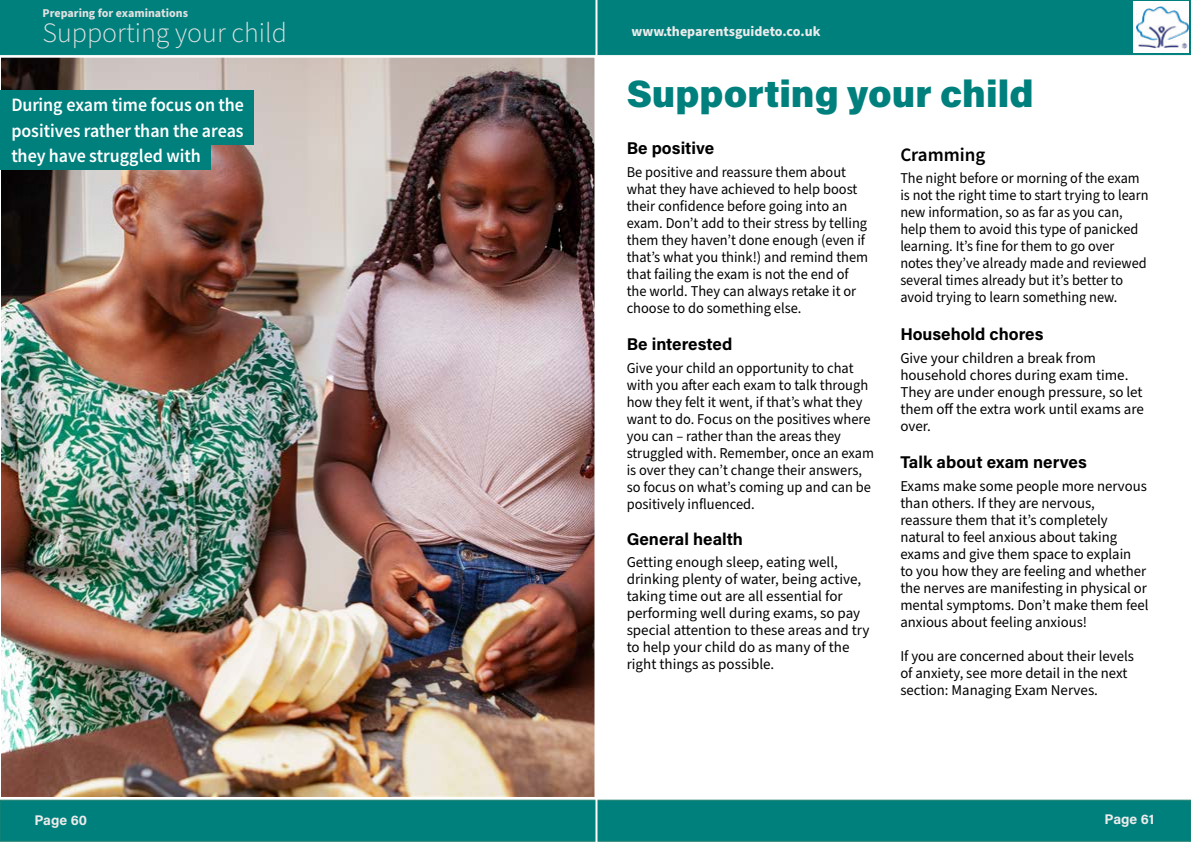
<style>
.page{position:relative;width:1191px;height:842px;background:#fff}
.page>*{position:absolute;margin:0;border:0;box-sizing:border-box;transform-origin:0 0}
.t1{font:900 38px "Acumin Pro";color:#00807d}
.t2{font:300 28px "Source Sans Pro";color:#e1e1e1}
.t3{font:600 19px "Source Sans Pro";color:#000}
.t4{font:18.9px/25.9px "Source Sans Variable";color:#fff;scale:.95 1}
.t5{font:700 17px "Acumin Pro";color:#000}
.t6{font:15px/17px "Source Sans Pro";color:#000}
.t7{font:15px/17px "Source Sans Pro";color:#000;scale:.96 1}
.t8{font:15px/17px "Source Sans Pro";color:#000;scale:.95 1}
.t9{font:700 14px "Source Sans Pro";color:#ecebeb}
.t10{font:700 14px "Acumin Pro";color:#ecebeb}
.t11{font:700 12px "Source Sans Pro";color:#e1e1e1}
</style>
<div class="page">
<div style="left:0;top:0;width:1191px;height:55px;background:#00807d"></div>
<div style="left:0;top:800px;width:1191px;height:42px;background:#00807d;border:1px solid #21826f"></div>
<hr style="left:595px;top:0;width:2px;height:842px;background:#fff">
<div style="left:1134px;top:1px;width:55px;height:52px;background:#fff"></div>
<img style="left:1136px;top:6px;width:53px;height:43px">
<img style="left:2px;top:59px;width:591px;height:738px">
<div style="left:0;top:91px;width:253px;height:27px;background:#00807d"></div>
<div style="left:0;top:118px;width:253px;height:27px;background:#00807d"></div>
<div style="left:0;top:145px;width:211px;height:25px;background:#00807d"></div>
<p class="t11" style="left:43px;top:4px;width:147px">Preparing for examinations</p>
<h2 class="t2" style="left:43px;top:14px;width:246px">Supporting your child</h2>
<p class="t4" style="left:11px;top:92px;width:246px">During exam time focus on the</p>
<p class="t4" style="left:11px;top:117px;width:246px">positives ratherthan the areas they have struggled with</p>
<p class="t9" style="left:631px;top:22px;width:190px">www.theparentsguideto.co.uk</p>
<h1 class="t1" style="left:626px;top:67px;width:408px">Supporting your child</h1>
<p class="t5" style="left:626px;top:136px;width:89px">Be positive</p>
<p class="t7" style="left:626px;top:164px;width:253px">Be positive and reassure them about what they have achieved to help boost their confidence before going into an exam. Don’t add to their stress by telling them they haven’t done enough (even if that’s what you think!) and remind them that failing the exam is not the end of the world. They can always retake it or choose to do something else.</p>
<p class="t5" style="left:626px;top:332px;width:107px">Be interested</p>
<p class="t7" style="left:626px;top:360px;width:259px">Give your child an opportunity to chat with you after each exam to talk through how they felt it went, if that’s what they want to do. Focus on the positives where you can – rather than the areas they struggled with. Remember, once an exam is over they can’t change their answers, so focus on what’s coming up and can be positively influenced.</p>
<p class="t5" style="left:626px;top:527px;width:118px">General health</p>
<p class="t6" style="left:626px;top:554px;width:244px">Getting enough sleep, eating well, drinking plenty of water, being active, taking time out are all essential for performing well during exams, so pay special attention to these areas and try to help your child do as many of the right things as possible.</p>
<p class="t3" style="left:900px;top:142px;width:87px">Cramming</p>
<p class="t8" style="left:900px;top:170px;width:263px">The night before or morning of the exam is not the right time to start trying to learn new information, so as far as you can, help them to avoid this type of panicked learning. It’s fine for them to go over notes they’ve already made and reviewed several times already but it’s better to avoid trying to learn something new.</p>
<p class="t5" style="left:900px;top:322px;width:145px">Household chores</p>
<p class="t6" style="left:900px;top:350px;width:245px">Give your children a break from household chores during exam time.<br>They are under enough pressure, so let them off the extra work until exams are over.</p>
<p class="t5" style="left:900px;top:450px;width:188px">Talk about exam nerves</p>
<p class="t6" style="left:900px;top:478px;width:250px">Exams make some people more nervous than others. If they are nervous, reassure them that it’s completely natural to feel anxious about taking exams and give them space to explain<br>to you how they are feeling and whether the nerves are manifesting in physical or mental symptoms. Don’t make them feel anxious about feeling anxious!</p>
<p class="t6" style="left:900px;top:647px;width:235px">If you are concerned about their levels of anxiety, see more detail in the next section: Managing Exam Nerves.</p>
<p class="t10" style="left:35px;top:810px;width:54px">Page 60</p>
<p class="t10" style="left:1104px;top:809px;width:51px">Page 61</p>
</div>
